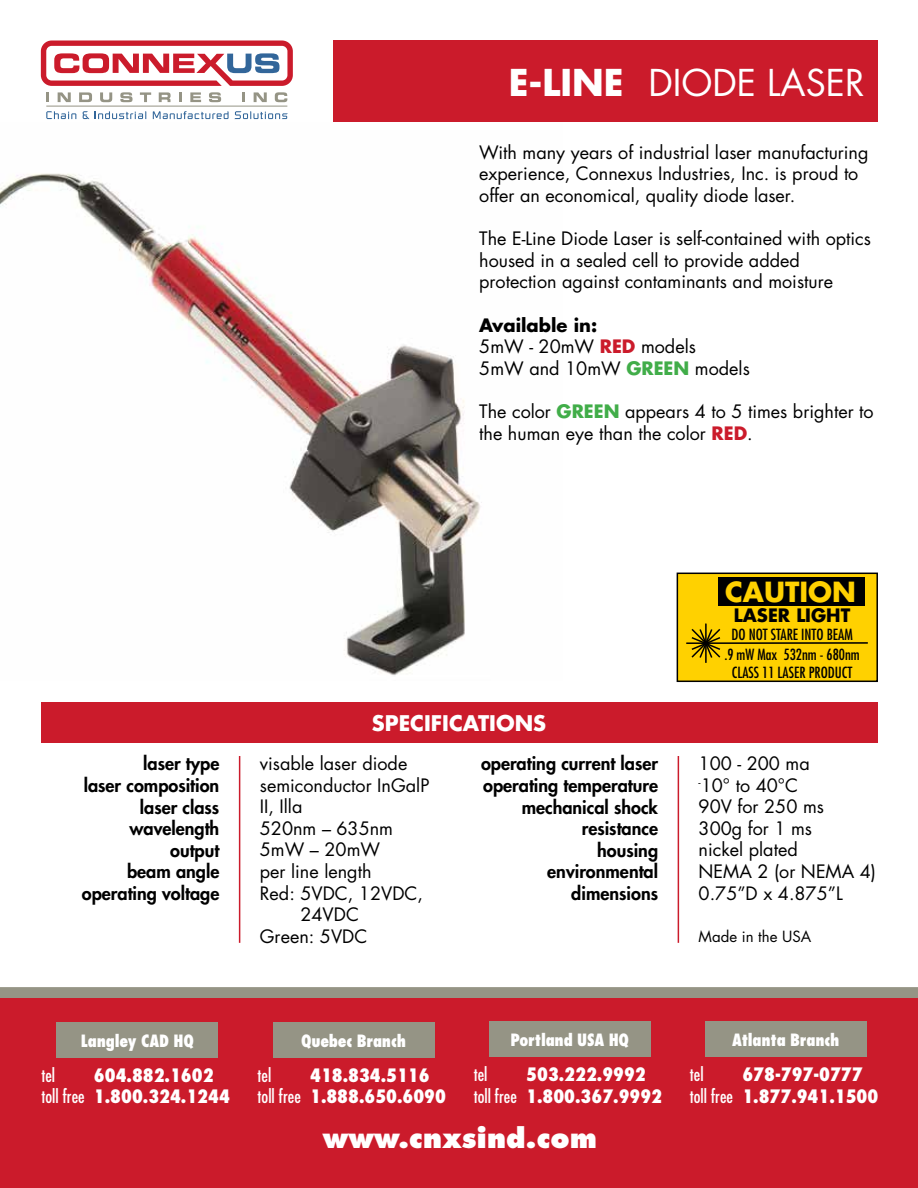
<style>
.page{position:relative;width:918px;height:1188px;background:#fff}
.page>*{position:absolute;margin:0;border:0;box-sizing:border-box;transform-origin:0 0}
.t1{font:36px "Futura";color:#fff}
.t2{font:800 27px "Futura";color:#fff}
.t3{font:700 27px "Futura";color:#ffd100}
.t4{font:700 21px "Futura";color:#fff}
.t5{font:18px/21.6px "Futura";color:#000}
.t6{font:800 18px/21.6px "Futura";color:#000;text-align:right}
.t7{font:800 condensed 18px/21px "Futura";color:#fff}
.t8{font:condensed 18px "Futura";color:#fff}
.t9{font:700 18px "Futura";color:#000}
.t10{font:800 condensed 16.5px "Futura";letter-spacing:-.015em;color:#fff}
.t11{font:condensed 15px/20.9px "Futura";color:#000;text-align:center}
.t12{font:15px "Futura";color:#000}
.s1{font-weight:700}
.s2{font-weight:700;color:#cb1b2b}
.s3{font-weight:700;color:#41ad49}
.s4{font-weight:400}
</style>
<div class="page">
<img style="left:0;top:173px;width:482px;height:503px">
<div style="left:0;top:987px;width:918px;height:15px;background:#959485"></div>
<div style="left:0;top:998px;width:918px;height:190px;background:#cb1b2b"></div>
<div style="left:56px;top:1022px;width:162px;height:36px;background:#959485"></div>
<div style="left:273px;top:1022px;width:162px;height:36px;background:#959485"></div>
<div style="left:489px;top:1022px;width:162px;height:35px;background:#959485"></div>
<div style="left:705px;top:1022px;width:162px;height:35px;background:#959485"></div>
<svg style="left:41px;top:40px;width:252px;height:46px"></svg>
<svg style="left:46px;top:92px;width:3px;height:10px"></svg>
<svg style="left:58px;top:92px;width:13px;height:10px"></svg>
<svg style="left:79px;top:92px;width:13px;height:10px"></svg>
<svg style="left:100px;top:92px;width:12px;height:10px"></svg>
<svg style="left:120px;top:92px;width:13px;height:10px"></svg>
<svg style="left:140px;top:92px;width:11px;height:10px"></svg>
<svg style="left:159px;top:92px;width:12px;height:10px"></svg>
<svg style="left:179px;top:92px;width:3px;height:10px"></svg>
<svg style="left:190px;top:92px;width:11px;height:10px"></svg>
<svg style="left:209px;top:92px;width:12px;height:10px"></svg>
<svg style="left:242px;top:92px;width:3px;height:10px"></svg>
<svg style="left:254px;top:92px;width:13px;height:10px"></svg>
<svg style="left:275px;top:92px;width:12px;height:10px"></svg>
<hr style="left:46px;top:106px;width:241px;height:1px;background:#959485">
<svg style="left:46px;top:111px;width:30px;height:8px"></svg>
<svg style="left:83px;top:111px;width:6px;height:8px"></svg>
<svg style="left:95px;top:111px;width:51px;height:8px"></svg>
<svg style="left:153px;top:111px;width:135px;height:8px"></svg>
<div style="left:334px;top:40px;width:544px;height:82px;background:#cb1b2b"></div>
<div style="left:41px;top:702px;width:836px;height:40px;background:#cb1b2b"></div>
<hr style="left:239px;top:756px;width:1px;height:187px;background:#cb1b2b">
<hr style="left:678px;top:756px;width:1px;height:187px;background:#cb1b2b">
<div style="left:677px;top:573px;width:200px;height:108px;background:#ffd100"></div>
<div style="left:677px;top:573px;width:201px;height:109px;border:2px solid #000"></div>
<hr style="left:705px;top:624px;width:2px;height:39px;background:#000">
<svg style="left:686px;top:627px;width:182px;height:32px"></svg>
<div style="left:718px;top:577px;width:147px;height:29px;background:#000"></div>
<h1 class="t1" style="left:509px;top:58px;width:357px"><span class="s1">E-LINE</span> DIODE LASER</h1>
<p class="t5" style="left:479px;top:141px;width:391px">With many years of industrial laser manufacturing experience, Connexus Industries, Inc. is proud to offer an economical, quality diode laser.</p>
<p class="t5" style="left:479px;top:228px;width:393px">The E-Line Diode Laser is self-contained with optics housed in a sealed cell to provide added protection against contaminants and moisture</p>
<p class="t5" style="left:479px;top:314px;width:272px"><span class="s1">Available in:<br></span>5mW - 20mW <span class="s2">RED</span> models<br>5mW and 10mW <span class="s3">GREEN</span> models</p>
<p class="t5" style="left:479px;top:400px;width:396px">The color <span class="s3">GREEN</span> appears 4 to 5 times brighter to the human eye than the color <span class="s2">RED</span>.</p>
<h2 class="t3" style="left:725px;top:573px;width:132px">CAUTION</h2>
<p class="t4" style="left:372px;top:708px;width:176px">SPECIFICATIONS</p>
<p class="t9" style="left:734px;top:602px;width:118px">LASER LIGHT</p>
<p class="t11" style="left:724px;top:623px;width:137px">DO NOT STARE INTO BEAM<br>.9 mW Max 532nm - 680nm</p>
<p class="t11" style="left:732px;top:662px;width:122px">CLASS 11 LASER PRODUCT</p>
<p class="t6" style="left:82px;top:753px;width:139px">laser type<br>laser composition laser class wavelength output<br>beam angle operating voltage</p>
<p class="t5" style="left:260px;top:752px;width:149px">visable laser diode</p>
<p class="t5" style="left:260px;top:774px;width:171px">semiconductor InGalP</p>
<p class="t5" style="left:260px;top:796px;width:44px">II, Illa</p>
<p class="t5" style="left:260px;top:817px;width:135px">520nm – 635nm</p>
<p class="t5" style="left:260px;top:839px;width:122px">5mW – 20mW</p>
<p class="t5" style="left:260px;top:860px;width:113px">per line length</p>
<p class="t5" style="left:260px;top:882px;width:165px">Red: 5VDC, 12VDC,</p>
<p class="t5" style="left:300px;top:904px;width:60px">24VDC</p>
<p class="t5" style="left:260px;top:925px;width:109px">Green: 5VDC</p>
<p class="t6" style="left:481px;top:753px;width:179px">operating current laser operating temperature mechanical shock resistance<br>housing<br>environmental dimensions</p>
<p class="t5" style="left:699px;top:752px;width:179px">100 - 200 ma<br><sup>-</sup>10° to 40°C<br>90V for 250 ms<br>300g for 1 ms<br>nickel plated<br>NEMA 2 (or NEMA 4)<br>0.75”D x 4.875”L</p>
<p class="t12" style="left:699px;top:926px;width:114px">Made in the USA</p>
<p class="t10" style="left:81px;top:1030px;width:114px">Langley CAD HQ</p>
<p class="t10" style="left:301px;top:1030px;width:106px">Quebec Branch</p>
<p class="t10" style="left:510px;top:1029px;width:120px">Portland USA HQ</p>
<p class="t10" style="left:732px;top:1029px;width:109px">Atlanta Branch</p>
<p class="t8" style="left:41px;top:1064px;width:15px">tel</p>
<p class="t7" style="left:41px;top:1065px;width:190px;text-indent:53px">604.882.1602 <span class="s4">toll free</span> 1.800.324.1244</p>
<p class="t8" style="left:258px;top:1064px;width:15px">tel</p>
<p class="t7" style="left:258px;top:1065px;width:190px;text-indent:53px">418.834.5116 <span class="s4">toll free</span> 1.888.650.6090</p>
<p class="t8" style="left:474px;top:1063px;width:15px">tel</p>
<p class="t7" style="left:474px;top:1064px;width:190px;line-height:21.6px;text-indent:53px">503.222.9992 <span class="s4">toll free</span> 1.800.367.9992</p>
<p class="t8" style="left:690px;top:1063px;width:15px">tel</p>
<p class="t7" style="left:690px;top:1064px;width:190px;line-height:21.6px;text-indent:53px">678-797-0777 <span class="s4">toll free</span> 1.877.941.1500</p>
<h2 class="t2" style="left:323px;top:1121px;width:276px">www.cnxsind.com</h2>
</div>
